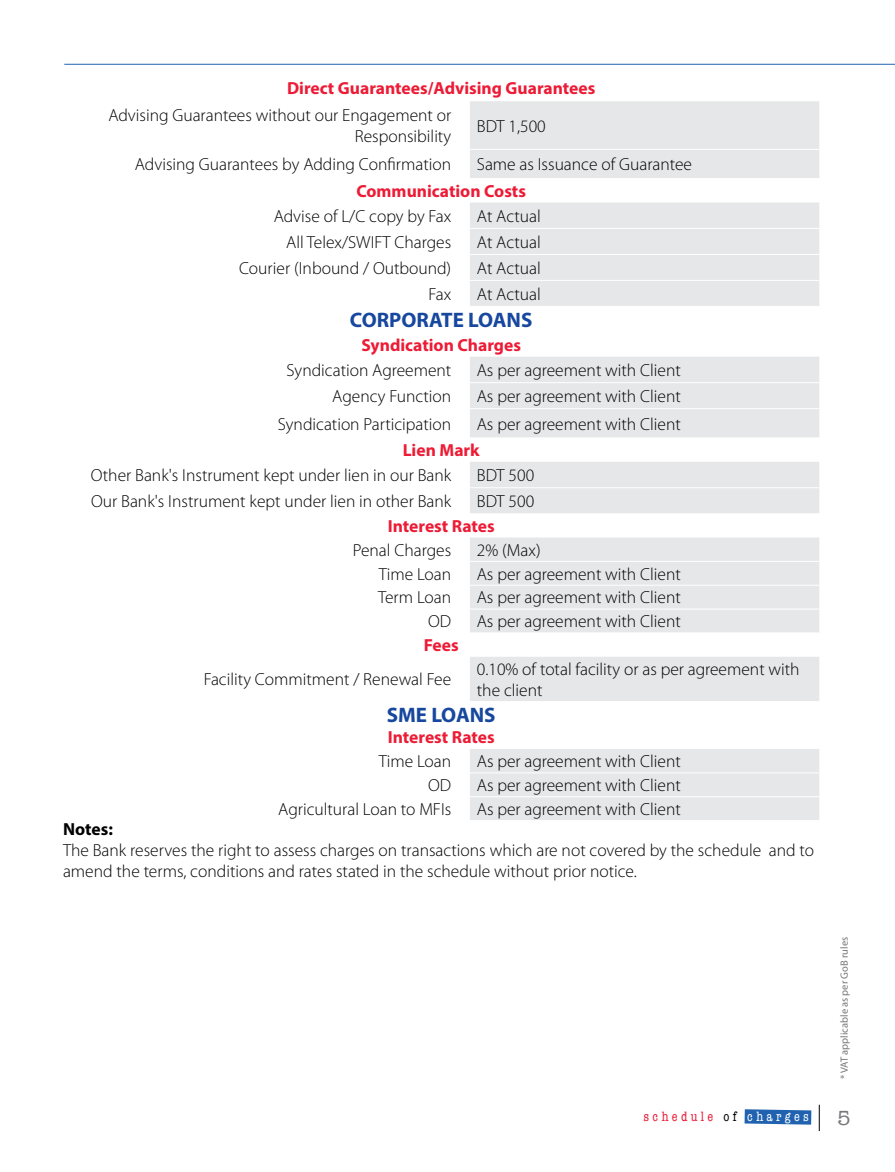
<style>
.page{position:relative;width:895px;height:1172px;background:#fff}
.page>*{position:absolute;margin:0;border:0;box-sizing:border-box;transform-origin:0 0}
.t1{font:700 21px "Myriad Pro";color:#17479e}
.t2{font:21px "American Typewriter";color:#77787b}
.t3{font:300 17.5px/21px "Myriad Pro";color:#000}
.t4{font:700 17.5px "Myriad Pro";color:#ed1b35}
.t5{font:700 17.5px "Myriad Pro";color:#000}
.t6{font:condensed 14px "American Typewriter";letter-spacing:.24em;color:#ed1b35}
.t7{font:10.5px "Myriad Pro";color:#77787b}
.s1{color:#000}
.s2{color:#fff}
</style>
<div class="page">
<svg style="left:744px;top:1109px;width:67px;height:15px"></svg>
<svg style="left:819px;top:1105px;width:1px;height:26px"></svg>
<hr style="left:64px;top:64px;width:831px;height:1px;background:#2062af">
<svg style="left:470px;top:101px;width:349px;height:719px;fill:#e6e7e8"></svg>
<hr style="left:470px;top:149px;width:349px;height:1px;background:#fff">
<hr style="left:470px;top:178px;width:349px;height:1px;background:#fff">
<hr style="left:470px;top:228px;width:349px;height:1px;background:#fff">
<hr style="left:470px;top:254px;width:349px;height:1px;background:#fff">
<hr style="left:470px;top:280px;width:349px;height:1px;background:#fff">
<hr style="left:470px;top:306px;width:349px;height:1px;background:#fff">
<hr style="left:470px;top:382px;width:349px;height:1px;background:#fff">
<hr style="left:470px;top:408px;width:349px;height:1px;background:#fff">
<hr style="left:470px;top:437px;width:349px;height:1px;background:#fff">
<hr style="left:470px;top:487px;width:349px;height:1px;background:#fff">
<hr style="left:470px;top:513px;width:349px;height:1px;background:#fff">
<hr style="left:470px;top:561px;width:349px;height:1px;background:#fff">
<hr style="left:470px;top:585px;width:349px;height:1px;background:#fff">
<hr style="left:470px;top:609px;width:349px;height:1px;background:#fff">
<hr style="left:470px;top:632px;width:349px;height:1px;background:#fff">
<hr style="left:470px;top:701px;width:349px;height:1px;background:#fff">
<hr style="left:470px;top:772px;width:349px;height:1px;background:#fff">
<hr style="left:470px;top:796px;width:349px;height:1px;background:#fff">
<p class="t4" style="left:287px;top:77px;width:310px">Direct Guarantees/Advising Guarantees</p>
<p class="t3" style="left:108px;top:105px;width:344px;text-align:right">Advising Guarantees without our Engagement or<br>Responsibility</p>
<p class="t3" style="left:477px;top:115px;width:70px">BDT 1,500</p>
<p class="t3" style="left:135px;top:154px;width:318px">Advising Guarantees by Adding Confirmation</p>
<p class="t3" style="left:477px;top:154px;width:217px">Same as Issuance of Guarantee</p>
<p class="t4" style="left:356px;top:179px;width:171px">Communication Costs</p>
<p class="t3" style="left:274px;top:206px;width:179px">Advise of L/C copy by Fax</p>
<p class="t3" style="left:477px;top:206px;width:65px">At Actual</p>
<p class="t3" style="left:286px;top:232px;width:167px">All Telex/SWIFT Charges</p>
<p class="t3" style="left:477px;top:232px;width:65px">At Actual</p>
<p class="t3" style="left:239px;top:258px;width:214px">Courier (Inbound / Outbound)</p>
<p class="t3" style="left:477px;top:258px;width:65px">At Actual</p>
<p class="t3" style="left:428px;top:284px;width:24px">Fax</p>
<p class="t3" style="left:477px;top:284px;width:65px">At Actual</p>
<p class="t1" style="left:350px;top:306px;width:184px">CORPORATE LOANS</p>
<p class="t4" style="left:361px;top:334px;width:161px">Syndication Charges</p>
<p class="t3" style="left:286px;top:360px;width:166px">Syndication Agreement</p>
<p class="t3" style="left:477px;top:360px;width:205px">As per agreement with Client</p>
<p class="t3" style="left:332px;top:386px;width:120px">Agency Function</p>
<p class="t3" style="left:477px;top:386px;width:205px">As per agreement with Client</p>
<p class="t3" style="left:278px;top:413px;width:175px">Syndication Participation</p>
<p class="t3" style="left:477px;top:413px;width:205px">As per agreement with Client</p>
<p class="t4" style="left:403px;top:439px;width:78px">Lien Mark</p>
<p class="t3" style="left:91px;top:465px;width:362px">Other Bank's Instrument kept under lien in our Bank</p>
<p class="t3" style="left:477px;top:465px;width:59px">BDT 500</p>
<p class="t3" style="left:91px;top:491px;width:361px">Our Bank's Instrument kept under lien in other Bank</p>
<p class="t3" style="left:477px;top:491px;width:59px">BDT 500</p>
<p class="t4" style="left:388px;top:514px;width:108px">Interest Rates</p>
<p class="t3" style="left:353px;top:540px;width:100px">Penal Charges</p>
<p class="t3" style="left:477px;top:540px;width:65px">2% (Max)</p>
<p class="t3" style="left:379px;top:563px;width:74px">Time Loan</p>
<p class="t3" style="left:477px;top:563px;width:205px">As per agreement with Client</p>
<p class="t3" style="left:378px;top:587px;width:75px">Term Loan</p>
<p class="t3" style="left:477px;top:587px;width:205px">As per agreement with Client</p>
<p class="t3" style="left:428px;top:611px;width:25px">OD</p>
<p class="t3" style="left:477px;top:611px;width:205px">As per agreement with Client</p>
<p class="t4" style="left:424px;top:634px;width:36px">Fees</p>
<p class="t3" style="left:204px;top:669px;width:249px">Facility Commitment / Renewal Fee</p>
<p class="t3" style="left:477px;top:659px;width:324px">0.10% of total facility or as per agreement with the client</p>
<p class="t1" style="left:387px;top:702px;width:110px">SME LOANS</p>
<p class="t4" style="left:388px;top:726px;width:108px">Interest Rates</p>
<p class="t3" style="left:379px;top:751px;width:74px">Time Loan</p>
<p class="t3" style="left:477px;top:751px;width:205px">As per agreement with Client</p>
<p class="t3" style="left:428px;top:775px;width:25px">OD</p>
<p class="t3" style="left:477px;top:775px;width:205px">As per agreement with Client</p>
<p class="t3" style="left:278px;top:799px;width:174px">Agricultural Loan to MFIs</p>
<p class="t3" style="left:477px;top:799px;width:205px">As per agreement with Client</p>
<p class="t5" style="left:63px;top:818px;width:51px">Notes:</p>
<p class="t3" style="left:63px;top:840px;width:752px">The Bank reserves the right to assess charges on transactions which are not covered by the schedule and to amend the terms, conditions and rates stated in the schedule without prior notice.</p>
<p class="t7" style="left:838px;top:1079px;width:144px;rotate:-90deg">* VAT applicable as per GoB rules</p>
<p class="t6" style="left:643px;top:1106px;width:167px">schedule <span class="s1">of</span> <span class="s2">charges</span></p>
<p class="t2" style="left:837px;top:1102px;width:15px">5</p>
</div>
